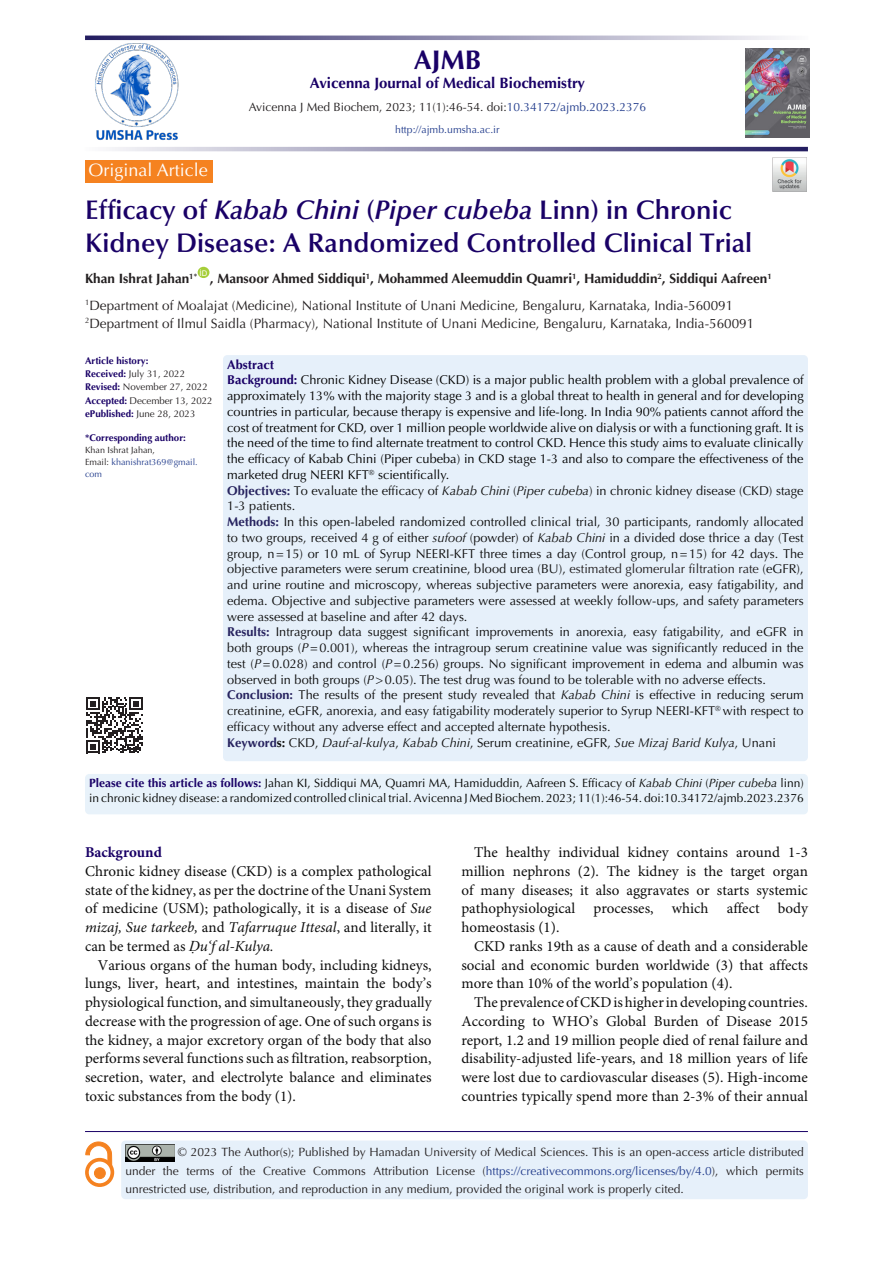
<style>
.page{position:relative;width:893px;height:1263px;background:#fff}
.page>*{position:absolute;margin:0;border:0;box-sizing:border-box;transform-origin:0 0}
.t1{font:600 27px/33px "Optima LT Std";color:#190066}
.t2{font:700 27px "Optima LT Std";color:#190066}
.t3{font:18px "Optima LT Std";color:#fff}
.t4{font:15px/18.8px "Minion Pro";color:#0d0d0d;text-align:justify}
.t5{font:700 15px "Optima LT Std";color:#190066}
.heading_1{font:700 15px "Minion Pro";color:#190066}
.t6{font:13.5px "Optima LT Std";color:#231f20}
.t7{font:700 13.5px "Optima LT Std";color:#231f20}
.t8{font:12.75px/15.8px "Optima LT Std";color:#0d0d0d;text-align:justify}
.t9{font:12.75px/15.8px "Optima LT Std";color:#000;text-align:justify}
.t10{font:italic 12.75px "Optima LT Std";color:#0d0d0d}
.t11{font:700 12.75px "Optima LT Std";color:#190066}
.t12{font:12px/18px "Optima LT Std";color:#221e1f;text-align:justify}
.t13{font:12px/15px "Optima LT Std";color:#040503}
.t14{font:12px "Optima LT Std";color:#231f20}
.Body_Text{font:10.5px "Optima LT Std";color:#253f8e}
.t15{font:9.75px "Optima LT Std";color:#231f20}
.t16{font:700 9.75px "Optima LT Std";color:#190066}
.t17{font:9px/12px "Optima LT Std";color:#253f8e}
.t18{font:9px "Optima LT Std";color:#231f20}
.t19{font:7.8px "Arial";color:#fff}
.s1{color:#253f8e}
.s2{font-style:italic}
.s3{font-weight:700;color:#190066}
.s4{font-weight:400;color:#231f20}
.s5{color:#231f20}
.s6{font-weight:700;color:#27235f}
.s7{font-weight:700;font-style:normal;color:#27235f}
.s8{font-weight:700;font-style:normal}
.s9{font-style:normal}
.s10{font-family:"Times New Roman";font-style:italic}
</style>
<div class="page">
<hr style="left:85px;top:1131px;width:723px;height:1px;background:#190066">
<div style="left:121px;top:1140px;width:687px;height:59px;background:#e6f0fa;border-radius:4px"></div>
<img style="left:125px;top:1145px;width:49px;height:17px">
<div style="left:198px;top:267px;width:11px;height:11px;background:#a6ce39;border-radius:50%"></div>
<div style="left:85px;top:160px;width:128px;height:22px;background:#f58220"></div>
<img style="left:773px;top:158px;width:34px;height:34px">
<svg style="left:112px;top:147px;width:696px;height:4px;background:#8b88ab"></svg>
<svg style="left:85px;top:36px;width:697px;height:4px;background:#8b88ab"></svg>
<div style="left:85px;top:774px;width:723px;height:40px;background:#e8f2fa;border-radius:4px"></div>
<div style="left:223px;top:355px;width:585px;height:406px;background:#e6f0fa;border-radius:4px"></div>
<svg style="left:86px;top:697px;width:57px;height:56px"></svg>
<div style="left:94px;top:1168px;width:11px;height:10px;background:#f58220;border-radius:50%"></div>
<div style="left:94px;top:1167px;width:11px;height:12px;border:1px solid #f58220;border-radius:50%"></div>
<div style="left:85px;top:1158px;width:29px;height:29px;border:4px solid #f58220;border-radius:50%"></div>
<svg style="left:86px;top:1142px;width:26px;height:24px"></svg>
<img style="left:95px;top:43px;width:84px;height:97px">
<img style="left:746px;top:48px;width:63px;height:90px">
<p class="t3" style="left:88px;top:160px;width:121px">Original Article</p>
<p class="t2" style="left:414px;top:44px;width:69px">AJMB</p>
<p class="t5" style="left:310px;top:74px;width:277px">Avicenna Journal of Medical Biochemistry</p>
<p class="t14" style="left:249px;top:100px;width:399px">Avicenna J Med Biochem, 2023; 11(1):46-54. doi:<span class="s1">10.34172/ajmb.2023.2376</span></p>
<p class="Body_Text" style="left:395px;top:124px;width:106px">http://ajmb.umsha.ac.ir</p>
<p class="t1" style="left:85px;top:194px;width:669px">Efficacy of <span class="s2">Kabab Chini</span> (<span class="s2">Piper cubeba</span> Linn) in Chronic<br>Kidney Disease: A Randomized Controlled Clinical Trial</p>
<p class="t7" style="left:85px;top:271px;width:114px">Khan Ishrat Jahan<sup>1*</sup></p>
<p class="t19" style="left:200px;top:267px;width:9px">ID</p>
<p class="t7" style="left:210px;top:271px;width:563px">, Mansoor Ahmed Siddiqui<sup>1</sup>, Mohammed Aleemuddin Quamri<sup>1</sup>, Hamiduddin<sup>2</sup>, Siddiqui Aafreen<sup>1</sup></p>
<p class="t6" style="left:85px;top:297px;width:650px"><sup>1</sup>Department of Moalajat (Medicine), National Institute of Unani Medicine, Bengaluru, Karnataka, India-560091</p>
<p class="t6" style="left:85px;top:315px;width:671px"><sup>2</sup>Department of Ilmul Saidla (Pharmacy), National Institute of Unani Medicine, Bengaluru, Karnataka, India-560091</p>
<p class="t16" style="left:85px;top:355px;width:65px">Article history:</p>
<p class="t15" style="left:85px;top:368px;width:102px"><span class="s3">Received:</span> July 31, 2022</p>
<p class="t15" style="left:85px;top:381px;width:124px"><span class="s3">Revised:</span> November 27, 2022</p>
<p class="t15" style="left:85px;top:395px;width:129px"><span class="s3">Accepted:</span> December 13, 2022</p>
<p class="t16" style="left:85px;top:408px;width:112px">ePublished: <span class="s4">June 28, 2023</span></p>
<p class="t16" style="left:85px;top:432px;width:102px">*Corresponding author:</p>
<p class="t18" style="left:85px;top:444px;width:72px">Khan Ishrat Jahan,</p>
<p class="t17" style="left:85px;top:456px;width:114px"><span class="s5">Email:</span> khanishrat369@gmail. com</p>
<p class="t11" style="left:227px;top:357px;width:48px">Abstract</p>
<p class="t9" style="left:227px;top:372px;width:578px"><span class="s3">Background:</span> Chronic Kidney Disease (CKD) is a major public health problem with a global prevalence of approximately 13% with the majority stage 3 and is a global threat to health in general and for developing countries in particular, because therapy is expensive and life-long. In India 90% patients cannot afford the cost of treatment for CKD, over 1 million people worldwide alive on dialysis or with a functioning graft. It is the need of the time to find alternate treatment to control CKD. Hence this study aims to evaluate clinically the efficacy of Kabab Chini (Piper cubeba) in CKD stage 1-3 and also to compare the effectiveness of the marketed drug NEERI KFT<sup>®</sup> scientifically.</p>
<p class="t8" style="left:227px;top:483px;width:578px"><span class="s6">Objectives:</span> To evaluate the efficacy of <span class="s2">Kabab Chini</span> (<span class="s2">Piper cubeba</span>) in chronic kidney disease (CKD) stage<br>1-3 patients.</p>
<p class="t8" style="left:227px;top:514px;width:578px"><span class="s6">Methods:</span> In this open-labeled randomized controlled clinical trial, 30 participants, randomly allocated to two groups, received 4 g of either <span class="s2">sufoof</span> (powder) of <span class="s2">Kabab Chini</span> in a divided dose thrice a day (Test group, n=15) or 10 mL of Syrup NEERI-KFT three times a day (Control group, n=15) for 42 days. The objective parameters were serum creatinine, blood urea (BU), <span class="s5">estimated glomerular filtration rate</span> (eGFR), and urine routine and microscopy, whereas subjective parameters were anorexia, easy fatigability, and edema. Objective and subjective parameters were assessed at weekly follow-ups, and safety parameters were assessed at baseline and after 42 days.</p>
<p class="t8" style="left:227px;top:624px;width:578px"><span class="s6">Results:</span> Intragroup data suggest significant improvements in anorexia, easy fatigability, and eGFR in both groups (<span class="s2">P</span>=0.001), whereas the intragroup serum creatinine value was significantly reduced in the test (<span class="s2">P</span>=0.028) and control (<span class="s2">P</span>=0.256) groups. No significant improvement in edema and albumin was observed in both groups (<span class="s2">P</span>&gt;0.05). The test drug was found to be tolerable with no adverse effects.</p>
<p class="t8" style="left:227px;top:687px;width:578px"><span class="s6">Conclusion:</span> The results of the present study revealed that <span class="s2">Kabab Chini</span> is effective in reducing serum creatinine, eGFR, anorexia, and easy fatigability moderately superior to Syrup NEERI-KFT<sup>®</sup> with respect to efficacy without any adverse effect and accepted alternate hypothesis.</p>
<p class="t10" style="left:227px;top:735px;width:550px"><span class="s7">Keyword</span><span class="s8">s:</span> <span class="s9">CKD,</span> Dauf-al-kulya<span class="s9">,</span> Kabab Chini<span class="s9">, Serum creatinine, eGFR,</span> Sue Mizaj Barid Kulya<span class="s9">, Unani</span></p>
<p class="t13" style="left:89px;top:776px;width:716px"><span class="s3">Please cite this article as follows:</span> Jahan KI, Siddiqui MA, Quamri MA, Hamiduddin, Aafreen S. Efficacy of <span class="s2">Kabab Chini</span> (<span class="s2">Piper cubeba</span> linn) in chronic kidney disease: a randomized controlled clinical trial. Avicenna J Med Biochem. 2023; 11(1):46-54. doi:10.34172/ajmb.2023.2376</p>
<p class="heading_1" style="left:85px;top:842px;width:78px">Background</p>
<p class="t4" style="left:85px;top:862px;width:348px">Chronic kidney disease (CKD) is a complex pathological state of the kidney, as per the doctrine of the Unani System of medicine (USM); pathologically, it is a disease of <span class="s2">Sue mizaj, Sue tarkeeb,</span> and <span class="s2">Tafarruque Ittesal</span>, and literally, it can be termed as <span class="s10">Ḍ</span><span class="s2">u‘f al-Kulya.</span></p>
<p class="t4" style="left:85px;top:956px;width:348px;text-indent:13px">Various organs of the human body, including kidneys, lungs, liver, heart, and intestines, maintain the body’s physiological function, and simultaneously, they gradually decrease with the progression of age. One of such organs is the kidney, a major excretory organ of the body that also performs several functions such as filtration, reabsorption, secretion, water, and electrolyte balance and eliminates toxic substances from the body (1).</p>
<p class="t4" style="left:461px;top:843px;width:348px;text-indent:13px">The healthy individual kidney contains around 1-3 million nephrons (2). The kidney is the target organ of many diseases; it also aggravates or starts systemic pathophysiological processes, which affect body homeostasis (1).</p>
<p class="t4" style="left:461px;top:937px;width:348px;text-indent:13px">CKD ranks 19th as a cause of death and a considerable social and economic burden worldwide (3) that affects more than 10% of the world<span class="s5">’</span>s population (4).</p>
<p class="t4" style="left:461px;top:993px;width:348px;text-indent:13px">The prevalence of CKD is higher in developing countries.<br>According to WHO<span class="s5">’</span>s Global Burden of Disease 2015 report, 1.2 and 19 million people died of renal failure and disability-adjusted life-years, and 18 million years of life were lost due to cardiovascular diseases (5). High-income countries typically spend more than 2-3% of their annual</p>
<p class="t12" style="left:125px;top:1143px;width:680px;text-indent:52px"><span class="s5">© 2023 The Author(s); Published by Hamadan University of Medical Sciences.</span> This is an open-access article distributed under the terms of the Creative Commons Attribution License (<span class="s1">https://creativecommons.org/licenses/by/4.0</span>), which permits unrestricted use, distribution, and reproduction in any medium, provided the original work is properly cited.</p>
</div>
